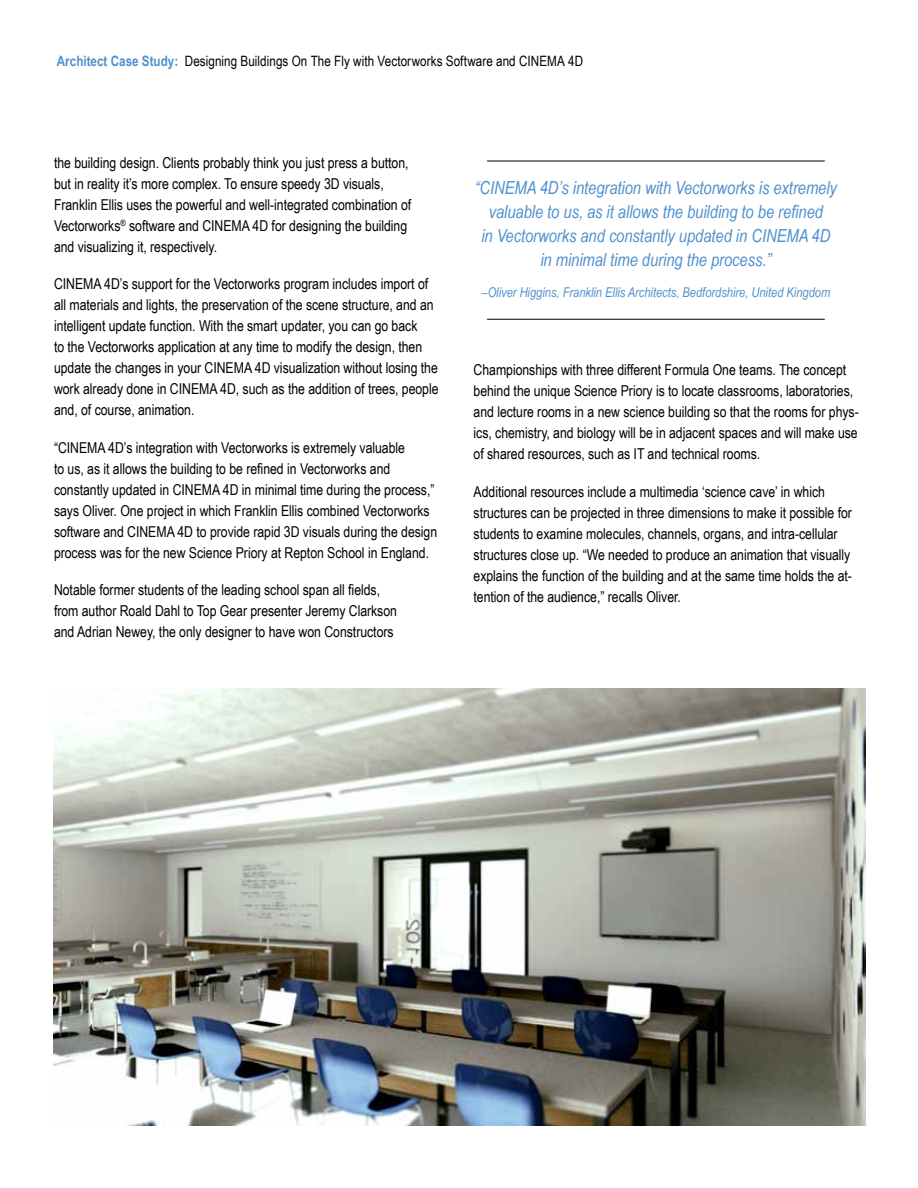
<style>
.page{position:relative;width:918px;height:1188px;background:#fff}
.page>*{position:absolute;margin:0;border:0;box-sizing:border-box;transform-origin:0 0}
.t1{font:italic 18px/24px "Arial Narrow";letter-spacing:-.005em;color:#5091cd;text-align:center}
.t2{font:15px/21px "Arial Narrow";letter-spacing:-.005em;color:#000}
.t3{font:14.25px "Arial Narrow";letter-spacing:.005em;color:#000}
.t4{font:italic 13.5px "Arial Narrow";color:#5091cd}
.s1{font-weight:700;color:#5091cd}
</style>
<div class="page">
<img style="left:53px;top:689px;width:812px;height:436px">
<hr style="left:487px;top:161px;width:338px;height:1px;background:#000">
<hr style="left:487px;top:319px;width:338px;height:1px;background:#000">
<p class="t3" style="left:57px;top:50px;width:528px"><span class="s1">Architect Case Study:</span> Designing Buildings On The Fly with Vectorworks Software and CINEMA 4D</p>
<p class="t2" style="left:54px;top:152px;width:359px">the building design. Clients probably think you just press a button, but in reality it’s more complex. To ensure speedy 3D visuals, Franklin Ellis uses the powerful and well-integrated combination of Vectorworks<sup>®</sup> software and CINEMA 4D for designing the building and visualizing it, respectively.</p>
<p class="t2" style="left:54px;top:273px;width:386px">CINEMA 4D’s support for the Vectorworks program includes import of all materials and lights, the preservation of the scene structure, and an intelligent update function. With the smart updater, you can go back<br>to the Vectorworks application at any time to modify the design, then update the changes in your CINEMA 4D visualization without losing the work already done in CINEMA 4D, such as the addition of trees, people and, of course, animation.</p>
<p class="t2" style="left:54px;top:436px;width:385px">“CINEMA 4D’s integration with Vectorworks is extremely valuable<br>to us, as it allows the building to be refined in Vectorworks and constantly updated in CINEMA 4D in minimal time during the process,” says Oliver. One project in which Franklin Ellis combined Vectorworks software and CINEMA 4D to provide rapid 3D visuals during the design process was for the new Science Priory at Repton School in England.</p>
<p class="t2" style="left:54px;top:579px;width:345px">Notable former students of the leading school span all fields, from author Roald Dahl to Top Gear presenter Jeremy Clarkson and Adrian Newey, the only designer to have won Constructors</p>
<p class="t1" style="left:475px;top:175px;width:364px">“CINEMA 4D’s integration with Vectorworks is extremely valuable to us, as it allows the building to be refined<br>in Vectorworks and constantly updated in CINEMA 4D in minimal time during the process.”</p>
<p class="t4" style="left:482px;top:283px;width:350px">–Oliver Higgins, Franklin Ellis Architects, Bedfordshire, United Kingdom</p>
<p class="t2" style="left:474px;top:359px;width:387px">Championships with three different Formula One teams. The concept behind the unique Science Priory is to locate classrooms, laboratories, and lecture rooms in a new science building so that the rooms for phys&shy;ics, chemistry, and biology will be in adjacent spaces and will make use of shared resources, such as IT and technical rooms.</p>
<p class="t2" style="left:474px;top:480px;width:380px">Additional resources include a multimedia ‘science cave’ in which structures can be projected in three dimensions to make it possible for students to examine molecules, channels, organs, and intra-cellular structures close up. “We needed to produce an animation that visually explains the function of the building and at the same time holds the at&shy;tention of the audience,” recalls Oliver.</p>
</div>
